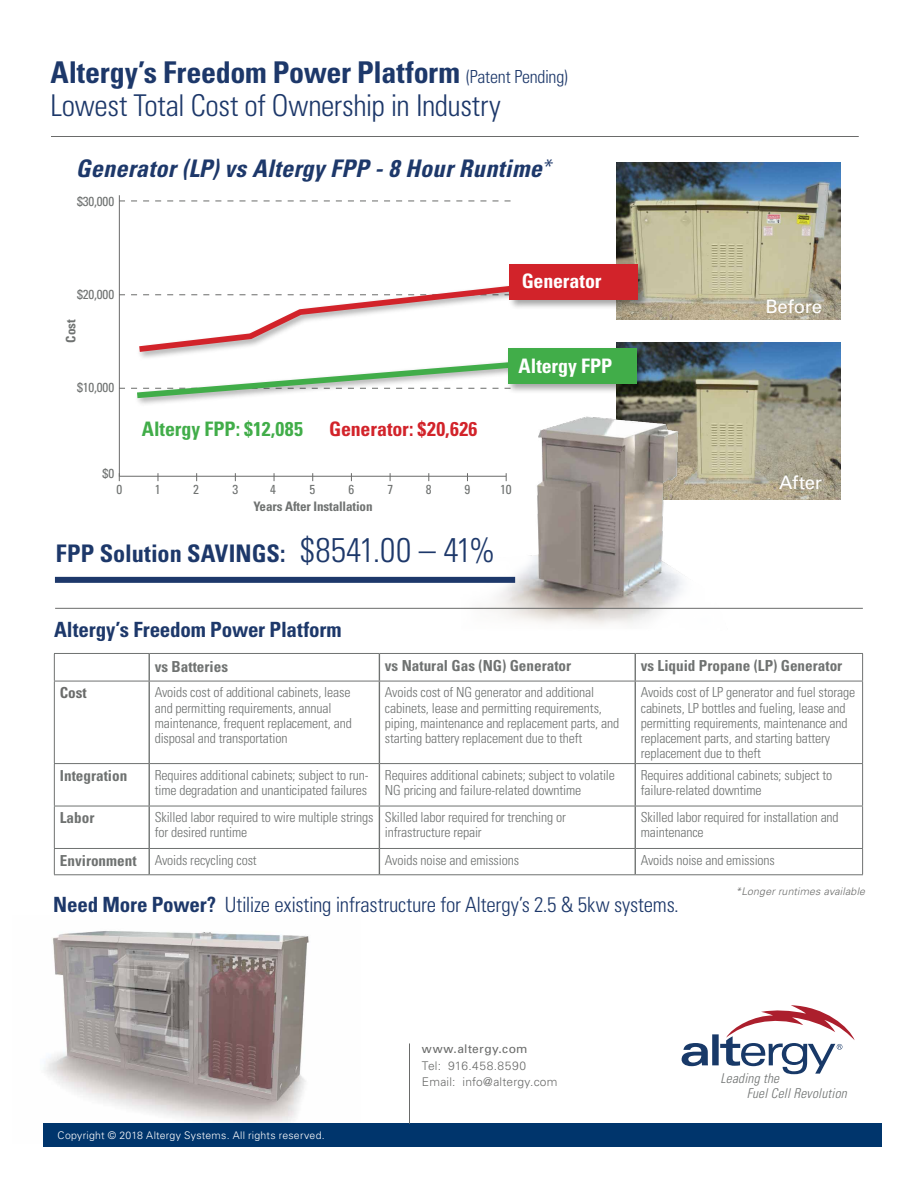
<style>
.page{position:relative;width:918px;height:1188px;background:#fff}
.page>*{position:absolute;margin:0;border:0;box-sizing:border-box;transform-origin:0 0}
.t1{font:300 condensed 30px/33px "Univers";letter-spacing:-.01em;color:#1d386a}
.t2{font:italic 700 condensed 24.15px "Univers";letter-spacing:.01em;color:#1d386a}
.t3{font:700 condensed 24.15px "Univers";color:#1d386a}
.t4{font:300 condensed 21px "Univers";letter-spacing:-.01em;color:#1d386a}
.t5{font:700 condensed 21px "Univers";letter-spacing:-.005em;color:#1d386a}
.t6{font:700 condensed 19.95px "Univers";color:#fff}
.t7{font:700 condensed 19.95px "Univers";color:#41ad49}
.t8{font:700 condensed 19.95px "Univers";color:#d2232a}
.t9{font:18.6px "Univers";letter-spacing:-.01em;color:#fff}
.t10{font:700 condensed 15.15px "Univers";color:#6f7271}
.t11{font:700 condensed 15.15px "Univers";color:#6a6b6a}
.t12{font:300 condensed 13.8px/15.1px "Univers";letter-spacing:-.01em;color:#6f7271}
.t13{font:italic 300 condensed 13.5px/15px "Univers";letter-spacing:.015em;color:#6f7271}
.t14{font:condensed 13.05px "Univers";letter-spacing:-.01em;color:#6f7271}
.t15{font:700 condensed 13.05px "Univers";letter-spacing:-.01em;color:#6f7271}
.t16{font:300 12px/16.5px "Univers";letter-spacing:.015em;color:#6a6b6a}
.t17{font:12px "Univers";letter-spacing:.03em;color:#6a6b6a}
.t18{font:300 10.5px "Univers";letter-spacing:.025em;color:#fff}
.t19{font:italic 300 10.5px "Univers";letter-spacing:.02em;color:#6a6b6a}
.s1{font-weight:700}
.s2{font-size:18px}
.s3{font-weight:300}
.s4{font-weight:300;font-size:34.2px}
.s5{font-weight:700;font-size:15.15px}
</style>
<div class="page">
<img style="left:43px;top:931px;width:317px;height:193px">
<img style="left:616px;top:162px;width:225px;height:158px">
<img style="left:616px;top:342px;width:225px;height:158px">
<div style="left:43px;top:1124px;width:839px;height:23px;background:#00356c"></div>
<svg style="left:682px;top:1043px;width:26px;height:23px"></svg>
<div style="left:712px;top:1034px;width:7px;height:31px;background:#183968"></div>
<svg style="left:720px;top:1005px;width:135px;height:69px"></svg>
<hr style="left:54px;top:653px;width:95px;height:1px;background:#6f7271">
<svg style="left:54px;top:654px;width:1px;height:27px"></svg>
<hr style="left:149px;top:653px;width:230px;height:1px;background:#6f7271">
<hr style="left:379px;top:653px;width:256px;height:1px;background:#6f7271">
<hr style="left:635px;top:653px;width:228px;height:1px;background:#6f7271">
<svg style="left:862px;top:654px;width:1px;height:27px"></svg>
<hr style="left:54px;top:681px;width:95px;height:1px;background:#6f7271">
<hr style="left:149px;top:681px;width:230px;height:1px;background:#6f7271">
<hr style="left:379px;top:681px;width:256px;height:1px;background:#6f7271">
<hr style="left:635px;top:681px;width:228px;height:1px;background:#6f7271">
<hr style="left:862px;top:681px;width:1px;height:82px;background:#6f7271">
<hr style="left:54px;top:764px;width:1px;height:42px;background:#6f7271">
<hr style="left:149px;top:763px;width:230px;height:1px;background:#6f7271">
<hr style="left:379px;top:763px;width:256px;height:1px;background:#6f7271">
<hr style="left:635px;top:763px;width:228px;height:1px;background:#6f7271">
<hr style="left:862px;top:764px;width:1px;height:42px;background:#6f7271">
<hr style="left:54px;top:806px;width:95px;height:1px;background:#6f7271">
<hr style="left:54px;top:806px;width:1px;height:42px;background:#6f7271">
<hr style="left:149px;top:806px;width:230px;height:1px;background:#6f7271">
<hr style="left:379px;top:806px;width:256px;height:1px;background:#6f7271">
<hr style="left:635px;top:806px;width:228px;height:1px;background:#6f7271">
<hr style="left:862px;top:806px;width:1px;height:42px;background:#6f7271">
<hr style="left:54px;top:848px;width:95px;height:1px;background:#6f7271">
<svg style="left:54px;top:849px;width:1px;height:25px"></svg>
<hr style="left:149px;top:848px;width:230px;height:1px;background:#6f7271">
<hr style="left:379px;top:848px;width:256px;height:1px;background:#6f7271">
<hr style="left:635px;top:848px;width:228px;height:1px;background:#6f7271">
<svg style="left:862px;top:849px;width:1px;height:25px"></svg>
<hr style="left:54px;top:874px;width:95px;height:1px;background:#6f7271">
<hr style="left:149px;top:874px;width:230px;height:1px;background:#6f7271">
<hr style="left:379px;top:874px;width:256px;height:1px;background:#6f7271">
<hr style="left:635px;top:874px;width:228px;height:1px;background:#6f7271">
<svg style="left:149px;top:654px;width:1px;height:27px"></svg>
<svg style="left:379px;top:654px;width:1px;height:27px"></svg>
<svg style="left:635px;top:654px;width:1px;height:27px"></svg>
<hr style="left:379px;top:681px;width:1px;height:82px;background:#6f7271">
<hr style="left:635px;top:681px;width:1px;height:82px;background:#6f7271">
<hr style="left:149px;top:764px;width:1px;height:42px;background:#6f7271">
<hr style="left:379px;top:764px;width:1px;height:42px;background:#6f7271">
<hr style="left:635px;top:764px;width:1px;height:42px;background:#6f7271">
<hr style="left:149px;top:806px;width:1px;height:42px;background:#6f7271">
<hr style="left:379px;top:806px;width:1px;height:42px;background:#6f7271">
<hr style="left:635px;top:806px;width:1px;height:42px;background:#6f7271">
<svg style="left:149px;top:849px;width:1px;height:25px"></svg>
<svg style="left:379px;top:849px;width:1px;height:25px"></svg>
<svg style="left:635px;top:849px;width:1px;height:25px"></svg>
<hr style="left:54px;top:681px;width:1px;height:82px;background:#6f7271">
<hr style="left:54px;top:763px;width:95px;height:1px;background:#6f7271">
<hr style="left:149px;top:681px;width:1px;height:82px;background:#6f7271">
<svg style="left:119px;top:195px;width:388px;height:282px"></svg>
<svg style="left:119px;top:201px;width:392px;height:1px"></svg>
<div style="left:134px;top:359px;width:384px;height:48px;background:#fff"></div>
<svg style="left:119px;top:282px;width:389px;height:119px"></svg>
<div style="left:507px;top:346px;width:140px;height:48px;background:#000;opacity:.35"></div>
<div style="left:508px;top:348px;width:129px;height:36px;background:#41ad49"></div>
<div style="left:508px;top:263px;width:140px;height:48px;background:#000;opacity:.36"></div>
<div style="left:510px;top:264px;width:128px;height:36px;background:#d2232a"></div>
<img style="left:438px;top:402px;width:350px;height:223px">
<hr style="left:51px;top:136px;width:808px;height:1px;background:#6a6b6a">
<hr style="left:55px;top:608px;width:808px;height:1px;background:#6a6b6a">
<div style="left:55px;top:577px;width:460px;height:6px;background:#1d386a"></div>
<hr style="left:409px;top:1043px;width:1px;height:81px;background:#6a6b6a">
<h1 class="t1" style="left:50px;top:56px;width:519px"><span class="s1">Altergy’s Freedom Power Platform</span> <span class="s2">(Patent Pending)<br></span>Lowest Total Cost of Ownership in Industry</h1>
<h2 class="t2" style="left:76px;top:153px;width:477px">Generator (LP) vs Altergy FPP - 8 Hour Runtime<span class="s3">*</span></h2>
<p class="t14" style="left:77px;top:194px;width:39px">$30,000</p>
<p class="t14" style="left:77px;top:286px;width:39px">$20,000</p>
<p class="t15" style="left:63px;top:343px;width:24px;rotate:-90deg">Cost</p>
<p class="t14" style="left:77px;top:379px;width:39px">$10,000</p>
<p class="t14" style="left:103px;top:465px;width:13px">$0</p>
<h3 class="t7" style="left:142px;top:417px;width:163px">Altergy FPP: $12,085</h3>
<h3 class="t8" style="left:329px;top:417px;width:150px">Generator: $20,626</h3>
<h3 class="t6" style="left:522px;top:269px;width:81px">Generator</h3>
<h3 class="t6" style="left:519px;top:354px;width:95px">Altergy FPP</h3>
<p class="t14" style="left:116px;top:481px;width:7px">0</p>
<p class="t14" style="left:155px;top:481px;width:7px">1</p>
<p class="t14" style="left:193px;top:481px;width:7px">2</p>
<p class="t14" style="left:233px;top:481px;width:7px">3</p>
<p class="t14" style="left:270px;top:481px;width:7px">4</p>
<p class="t14" style="left:310px;top:481px;width:7px">5</p>
<p class="t14" style="left:348px;top:481px;width:7px">6</p>
<p class="t14" style="left:387px;top:481px;width:7px">7</p>
<p class="t14" style="left:426px;top:481px;width:7px">8</p>
<p class="t14" style="left:464px;top:481px;width:7px">9</p>
<p class="t14" style="left:500px;top:481px;width:13px">10</p>
<p class="t15" style="left:253px;top:498px;width:121px">Years After Installation</p>
<h2 class="t3" style="left:56px;top:538px;width:441px">FPP Solution SAVINGS: <span class="s4">$8541.00 – 41%</span></h2>
<h3 class="t5" style="left:54px;top:617px;width:289px">Altergy’s Freedom Power Platform</h3>
<h3 class="t9" style="left:765px;top:294px;width:58px">Before</h3>
<h3 class="t9" style="left:779px;top:471px;width:45px">After</h3>
<p class="t10" style="left:155px;top:657px;width:75px">vs Batteries</p>
<p class="t10" style="left:385px;top:656px;width:188px">vs Natural Gas (NG) Generator</p>
<p class="t10" style="left:641px;top:656px;width:203px">vs Liquid Propane (LP) Generator</p>
<p class="t11" style="left:60px;top:684px;width:28px">Cost</p>
<p class="t12" style="left:155px;top:685px;width:199px">Avoids cost of additional cabinets, lease and permitting requirements, annual maintenance, frequent replacement, and disposal and transportation</p>
<p class="t12" style="left:385px;top:685px;width:236px">Avoids cost of NG generator and additional cabinets, lease and permitting requirements, piping, maintenance and replacement parts, and starting battery replacement due to theft</p>
<p class="t12" style="left:641px;top:685px;width:216px">Avoids cost of LP generator and fuel storage cabinets, LP bottles and fueling, lease and permitting requirements, maintenance and replacement parts, and starting battery replacement due to theft</p>
<p class="t10" style="left:60px;top:766px;width:69px">Integration</p>
<p class="t12" style="left:155px;top:767px;width:215px">Requires additional cabinets; subject to run&shy;time degradation and unanticipated failures</p>
<p class="t12" style="left:385px;top:767px;width:232px">Requires additional cabinets; subject to volatile<br>NG pricing and failure-related downtime</p>
<p class="t12" style="left:641px;top:767px;width:193px">Requires additional cabinets; subject to failure-related downtime</p>
<p class="t10" style="left:60px;top:809px;width:36px">Labor</p>
<p class="t12" style="left:155px;top:810px;width:220px">Skilled labor required to wire multiple strings for desired runtime</p>
<p class="t12" style="left:385px;top:810px;width:182px">Skilled labor required for trenching or infrastructure repair</p>
<p class="t12" style="left:641px;top:810px;width:200px">Skilled labor required for installation and maintenance</p>
<p class="t12" style="left:60px;top:852px;width:198px"><span class="s5">Environment</span> Avoids recycling cost</p>
<p class="t12" style="left:385px;top:852px;width:136px">Avoids noise and emissions</p>
<p class="t12" style="left:641px;top:852px;width:136px">Avoids noise and emissions</p>
<h3 class="t4" style="left:53px;top:892px;width:627px"><span class="s1">Need More Power?</span> Utilize existing infrastructure for Altergy’s 2.5 &amp; 5kw systems.</h3>
<p class="t19" style="left:736px;top:885px;width:131px">*Longer runtimes available</p>
<p class="t18" style="left:58px;top:1129px;width:269px">Copyright © 2018 Altergy Systems. All rights reserved.</p>
<p class="t17" style="left:422px;top:1041px;width:107px">www.altergy.com</p>
<p class="t16" style="left:422px;top:1057px;width:137px">Tel: 916.458.8590<br>Email: info@altergy.com</p>
<p class="t13" style="left:747px;top:1071px;width:102px;text-indent:-26px">Leading the<br>Fuel Cell Revolution</p>
</div>
